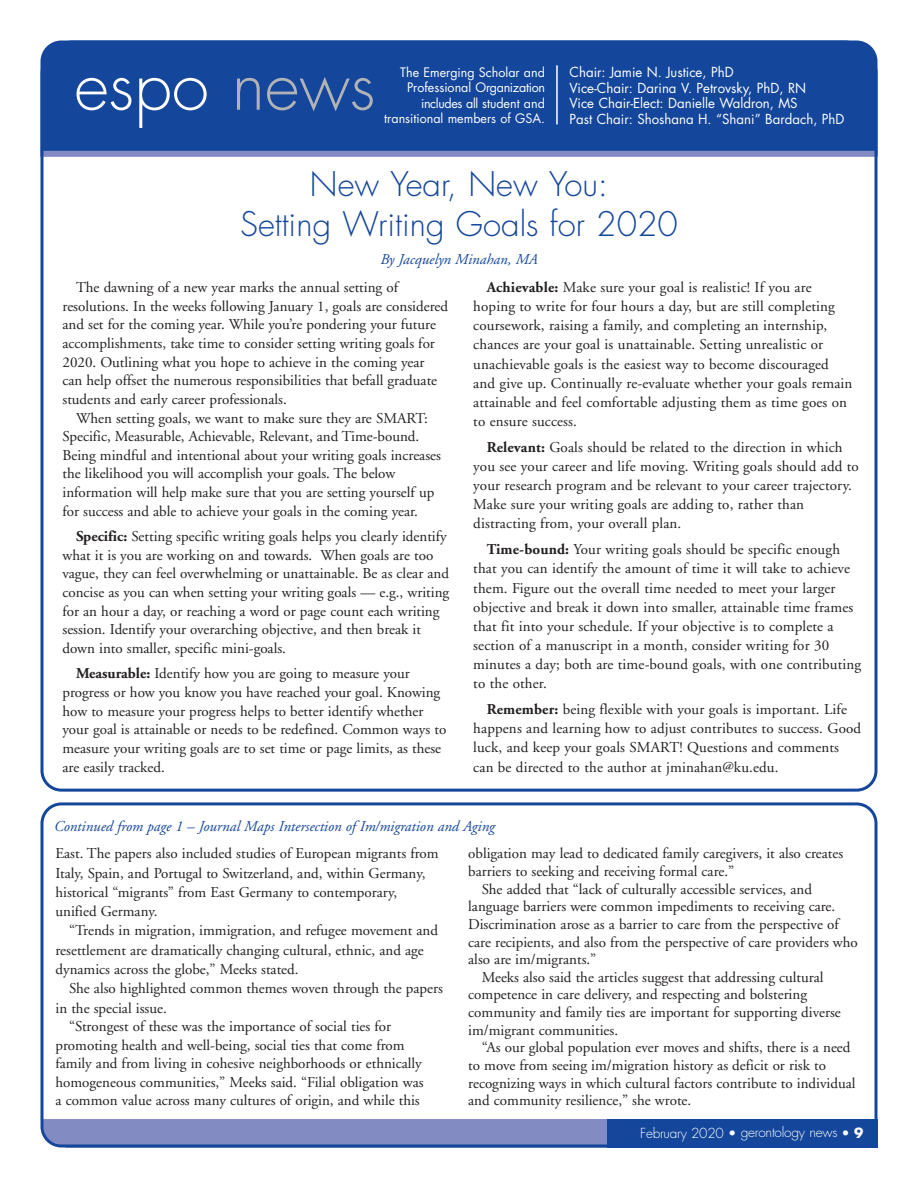
<style>
.page{position:relative;width:918px;height:1188px;background:#fff}
.page>*{position:absolute;margin:0;border:0;box-sizing:border-box;transform-origin:0 0}
.t1{font:300 67.5px "Futura";color:#fff}
.Espo_news_headline{font:300 33px/39.6px "Futura";color:#14469b;text-align:center}
.t2{font:15px/18.6px "Adobe Garamond";color:#231f20}
.aNewBhead{font:italic 15px "Adobe Garamond";color:#14469b}
.t3{font:13.5px "Futura";color:#fff}
.t4{font:300 13.5px "Futura";letter-spacing:-.015em;color:#fff}
.t5{font:12.75px/15.5px "Futura";color:#fff;text-align:right}
.s1{color:#b2b3b7}
.s2{font-weight:700}
</style>
<div class="page">
<div style="left:44px;top:44px;width:834px;height:107px;background:#14469b"></div>
<div style="left:41px;top:151px;width:837px;height:6px;background:#838bc3"></div>
<div style="left:44px;top:1119px;width:563px;height:29px;background:#838bc3"></div>
<div style="left:607px;top:1119px;width:271px;height:29px;background:#14469b"></div>
<hr style="left:556px;top:65px;width:2px;height:59px;background:#fff">
<div style="left:40px;top:802px;width:837px;height:345px;border:3px solid #14469b;border-radius:19px"></div>
<p class="t1" style="left:74px;top:42px;width:303px">espo <span class="s1">news</span></p>
<p class="t5" style="left:384px;top:64px;width:162px">The Emerging Scholar and<br>Professional Organization includes all student and transitional members of GSA.</p>
<p class="t3" style="left:570px;top:63px;width:166px">Chair: Jamie N. Justice, PhD</p>
<p class="t3" style="left:570px;top:79px;width:238px">Vice-Chair: Darina V. Petrovsky, PhD, RN</p>
<p class="t3" style="left:570px;top:94px;width:230px">Vice Chair-Elect: Danielle Waldron, MS</p>
<p class="t3" style="left:570px;top:109px;width:276px">Past Chair: Shoshana H. “Shani” Bardach, PhD</p>
<p class="Espo_news_headline" style="left:240px;top:165px;width:440px">New Year, New You:<br>Setting Writing Goals for 2020</p>
<p class="aNewBhead" style="left:380px;top:251px;width:159px">By Jacquelyn Minahan, MA</p>
<p class="t2" style="left:63px;top:278px;width:387px;text-indent:14px">The dawning of a new year marks the annual setting of resolutions. In the weeks following January 1, goals are considered and set for the coming year. While you’re pondering your future accomplishments, take time to consider setting writing goals for 2020. Outlining what you hope to achieve in the coming year can help offset the numerous responsibilities that befall graduate students and early career professionals.</p>
<p class="t2" style="left:63px;top:409px;width:380px;text-indent:14px">When setting goals, we want to make sure they are SMART:<br>Specific, Measurable, Achievable, Relevant, and Time-bound.<br>Being mindful and intentional about your writing goals increases the likelihood you will accomplish your goals. The below information will help make sure that you are setting yourself up for success and able to achieve your goals in the coming year.</p>
<p class="t2" style="left:63px;top:527px;width:388px;text-indent:14px"><span class="s2">Specific:</span> Setting specific writing goals helps you clearly identify what it is you are working on and towards. When goals are too vague, they can feel overwhelming or unattainable. Be as clear and concise as you can when setting your writing goals — e.g., writing for an hour a day, or reaching a word or page count each writing session. Identify your overarching objective, and then break it down into smaller, specific mini-goals.</p>
<p class="t2" style="left:63px;top:665px;width:385px;text-indent:14px"><span class="s2">Measurable:</span> Identify how you are going to measure your progress or how you know you have reached your goal. Knowing how to measure your progress helps to better identify whether your goal is attainable or needs to be redefined. Common ways to measure your writing goals are to set time or page limits, as these are easily tracked.</p>
<p class="t2" style="left:473px;top:278px;width:381px;line-height:19.2px;text-indent:14px"><span class="s2">Achievable:</span> Make sure your goal is realistic! If you are hoping to write for four hours a day, but are still completing coursework, raising a family, and completing an internship, chances are your goal is unattainable. Setting unrealistic or unachievable goals is the easiest way to become discouraged and give up. Continually re-evaluate whether your goals remain attainable and feel comfortable adjusting them as time goes on to ensure success.</p>
<p class="t2" style="left:473px;top:438px;width:387px;line-height:19.2px;text-indent:14px"><span class="s2">Relevant:</span> Goals should be related to the direction in which you see your career and life moving. Writing goals should add to your research program and be relevant to your career trajectory.<br>Make sure your writing goals are adding to, rather than distracting from, your overall plan.</p>
<p class="t2" style="left:473px;top:540px;width:389px;line-height:19.2px;text-indent:14px"><span class="s2">Time-bound:</span> Your writing goals should be specific enough that you can identify the amount of time it will take to achieve them. Figure out the overall time needed to meet your larger objective and break it down into smaller, attainable time frames that fit into your schedule. If your objective is to complete a section of a manuscript in a month, consider writing for 30 minutes a day; both are time-bound goals, with one contributing to the other.</p>
<p class="t2" style="left:473px;top:700px;width:389px;line-height:19.2px;text-indent:14px"><span class="s2">Remember:</span> being flexible with your goals is important. Life happens and learning how to adjust contributes to success. Good luck, and keep your goals SMART! Questions and comments can be directed to the author at jminahan@ku.edu.</p>
<p class="aNewBhead" style="left:54px;top:819px;width:443px">Continued from page 1 – Journal Maps Intersection of Im/migration and Aging</p>
<p class="t2" style="left:56px;top:844px;width:385px;line-height:19.4px">East. The papers also included studies of European migrants from Italy, Spain, and Portugal to Switzerland, and, within Germany, historical “migrants” from East Germany to contemporary, unified Germany.</p>
<p class="t2" style="left:56px;top:921px;width:384px;line-height:19.4px;text-indent:14px">“Trends in migration, immigration, and refugee movement and resettlement are dramatically changing cultural, ethnic, and age dynamics across the globe,” Meeks stated.</p>
<p class="t2" style="left:56px;top:979px;width:389px;line-height:19.4px;text-indent:14px">She also highlighted common themes woven through the papers in the special issue.</p>
<p class="t2" style="left:56px;top:1017px;width:370px;text-indent:14px">“Strongest of these was the importance of social ties for promoting health and well-being, social ties that come from family and from living in cohesive neighborhoods or ethnically homogeneous communities,” Meeks said. “Filial obligation was a common value across many cultures of origin, and while this</p>
<p class="t2" style="left:468px;top:845px;width:377px;line-height:17.7px">obligation may lead to dedicated family caregivers, it also creates barriers to seeking and receiving formal care.”</p>
<p class="t2" style="left:468px;top:880px;width:391px;line-height:17.7px;text-indent:14px">She added that “lack of culturally accessible services, and language barriers were common impediments to receiving care.<br>Discrimination arose as a barrier to care from the perspective of care recipients, and also from the perspective of care providers who also are im/migrants.”</p>
<p class="t2" style="left:468px;top:969px;width:374px;line-height:17.7px;text-indent:14px">Meeks also said the articles suggest that addressing cultural competence in care delivery, and respecting and bolstering community and family ties are important for supporting diverse im/migrant communities.</p>
<p class="t2" style="left:468px;top:1039px;width:389px;line-height:17.7px;text-indent:14px">“As our global population ever moves and shifts, there is a need to move from seeing im/migration history as deficit or risk to recognizing ways in which cultural factors contribute to individual and community resilience,” she wrote.</p>
<p class="t4" style="left:640px;top:1123px;width:225px">February 2020 • gerontology news • <span class="s2">9</span></p>
</div>
